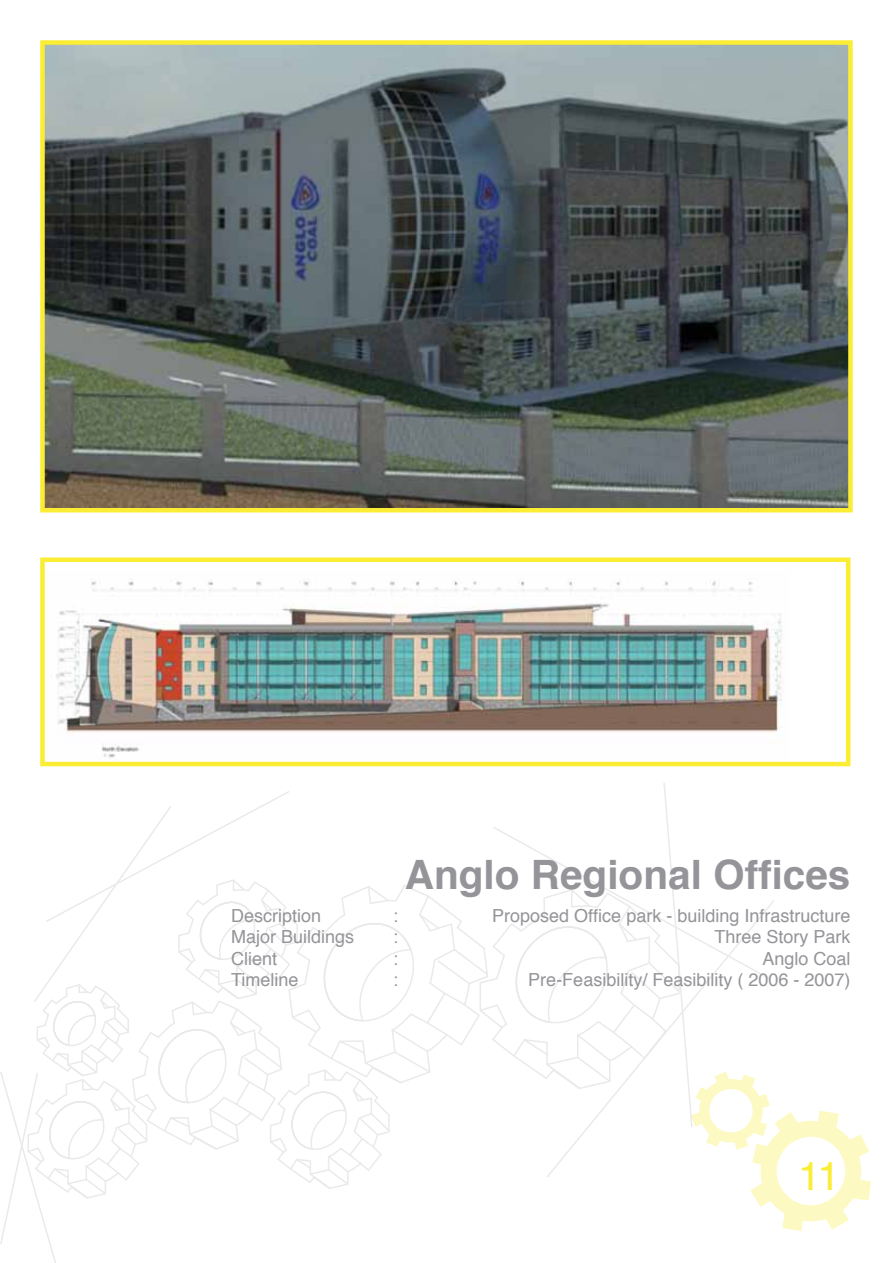
<style>
.page{position:relative;width:893px;height:1263px;background:#fff}
.page>*{position:absolute;margin:0;border:0;box-sizing:border-box;transform-origin:0 0}
.t1{font:700 40.5px "Helvetica";color:#949499}
.t2{font:40.5px "Helvetica";color:#faed33}
.t3{font:18px "Helvetica";color:#949499}
</style>
<div class="page">
<svg style="left:0;top:783px;width:774px;height:480px"></svg>
<svg style="left:691px;top:1071px;width:180px;height:160px"></svg>
<img style="left:45px;top:45px;width:803px;height:462px">
<div style="left:40px;top:40px;width:813px;height:472px;border:4px solid #faed33"></div>
<img style="left:56px;top:580px;width:727px;height:178px">
<div style="left:40px;top:557px;width:810px;height:209px;border:4px solid #faed33"></div>
<h1 class="t1" style="left:405px;top:842px;width:447px">Anglo Regional Offices</h1>
<p class="t3" style="left:231px;top:901px;width:92px">Description</p>
<p class="t3" style="left:393px;top:901px;width:7px">:</p>
<p class="t3" style="left:492px;top:901px;width:360px">Proposed Office park - building Infrastructure</p>
<p class="t3" style="left:231px;top:923px;width:125px">Major Buildings</p>
<p class="t3" style="left:393px;top:923px;width:7px">:</p>
<p class="t3" style="left:714px;top:923px;width:138px">Three Story Park</p>
<p class="t3" style="left:231px;top:944px;width:48px">Client</p>
<p class="t3" style="left:393px;top:944px;width:7px">:</p>
<p class="t3" style="left:762px;top:944px;width:90px">Anglo Coal</p>
<p class="t3" style="left:231px;top:966px;width:69px">Timeline</p>
<p class="t3" style="left:393px;top:966px;width:7px">:</p>
<p class="t3" style="left:528px;top:966px;width:324px">Pre-Feasibility/ Feasibility ( 2006 - 2007)</p>
<h1 class="t2" style="left:798px;top:1144px;width:44px">11</h1>
</div>
